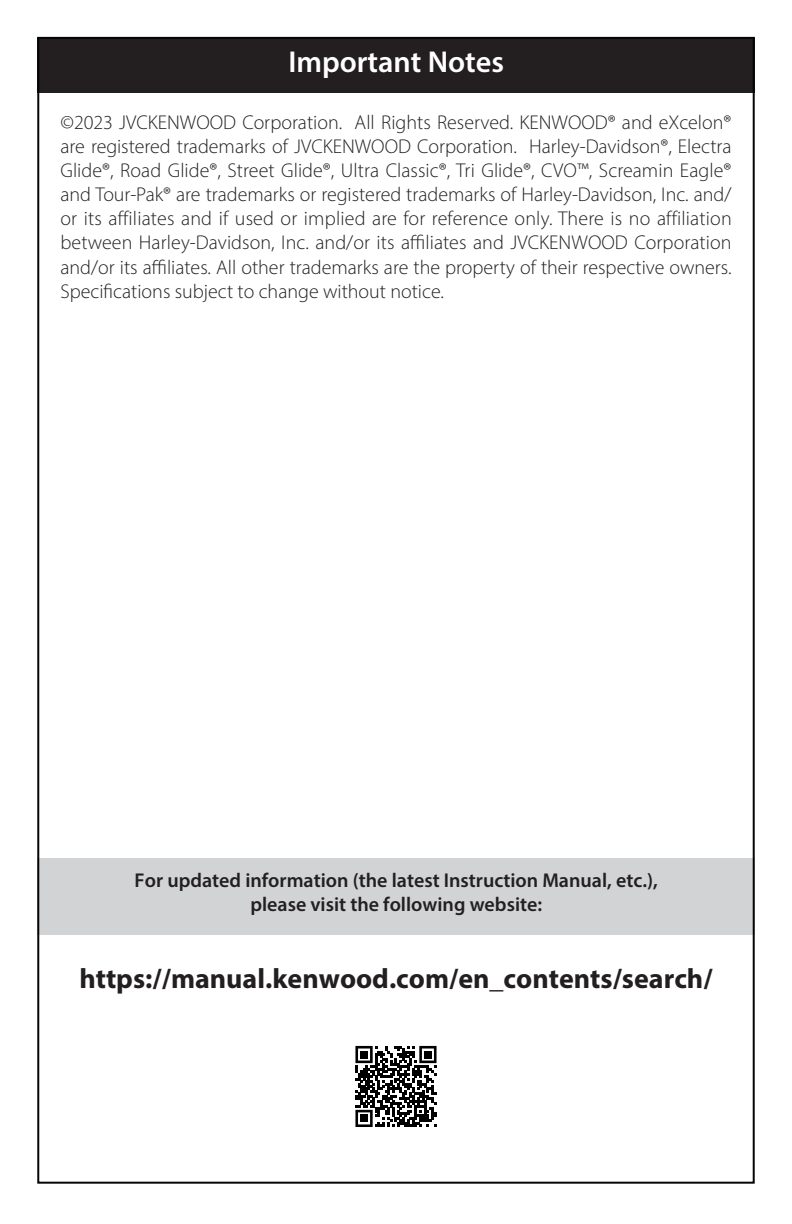
<style>
.page{position:relative;width:792px;height:1224px;background:#fff}
.page>*{position:absolute;margin:0;border:0;box-sizing:border-box;transform-origin:0 0}
.MM_Rear_Body_Center{font:600 30.2px "Myriad Pro";color:#fff}
.MM_Rear_URL_Center{font:700 28px "Myriad Pro";color:#231f20}
._7P-L{font:300 20px/24px "Myriad Pro";color:#231f20;text-align:justify}
.MM_Rear_Body_Center-2{font:600 20px "Myriad Pro";color:#231f20}
</style>
<div class="page">
<div style="left:37px;top:858px;width:718px;height:77px;background:#d1d3d4"></div>
<div style="left:37px;top:37px;width:718px;height:56px;background:#231f20"></div>
<svg style="left:355px;top:1046px;width:82px;height:81px"></svg>
<div style="left:360px;top:1051px;width:8px;height:7px;background:#000"></div>
<div style="left:424px;top:1051px;width:8px;height:7px;background:#000"></div>
<div style="left:360px;top:1115px;width:8px;height:7px;background:#000"></div>
<p class="MM_Rear_Body_Center" style="left:288px;top:43px;width:217px">Important Notes</p>
<p class="_7P-L" style="left:60px;top:110px;width:673px">©2023 JVCKENWOOD Corporation. All Rights Reserved. KENWOOD® and eXcelon® are registered trademarks of JVCKENWOOD Corporation. Harley-Davidson®, Electra Glide®, Road Glide®, Street Glide®, Ultra Classic®, Tri Glide®, CVO™, Screamin Eagle® and Tour-Pak® are trademarks or registered trademarks of Harley-Davidson, Inc. and/ or its affiliates and if used or implied are for reference only. There is no affiliation between Harley-Davidson, Inc. and/or its affiliates and JVCKENWOOD Corporation and/or its affiliates. All other trademarks are the property of their respective owners.<br>Specifications subject to change without notice.</p>
<p class="MM_Rear_Body_Center-2" style="left:135px;top:868px;width:525px">For updated information (the latest Instruction Manual, etc.),</p>
<p class="MM_Rear_Body_Center-2" style="left:250px;top:892px;width:293px">please visit the following website:</p>
<p class="MM_Rear_URL_Center" style="left:79px;top:960px;width:635px">https://manual.kenwood.com/en_contents/search/</p>
</div>
